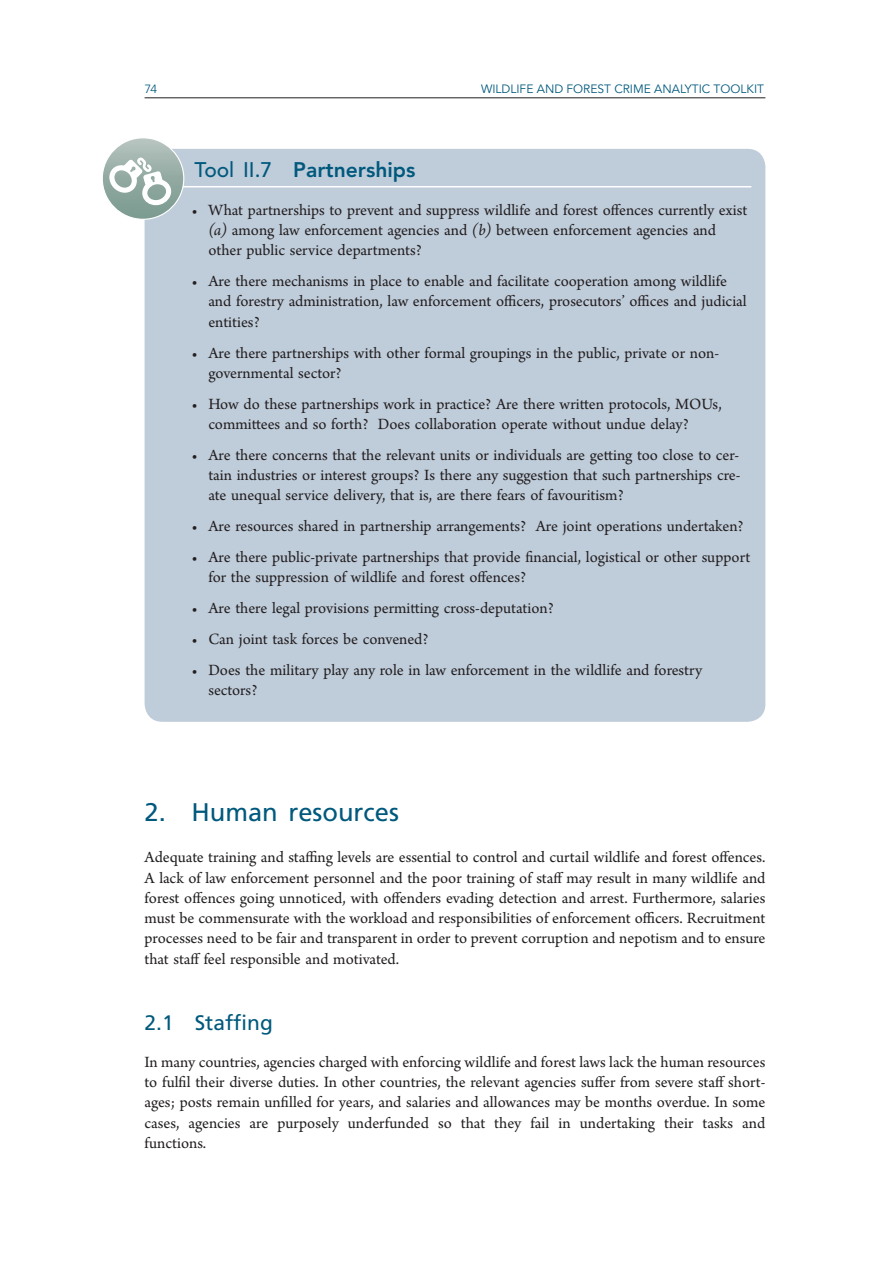
<style>
.page{position:relative;width:893px;height:1263px;background:#fff}
.page>*{position:absolute;margin:0;border:0;box-sizing:border-box;transform-origin:0 0}
.t1{font:25.5px "Frutiger CE";color:#00597d}
.t2{font:800 21px "Avenir LT Std";color:#00597d}
.t3{font:21px "Frutiger CE";color:#00597d}
.t4{font:16.5px/20.2px "Arno Pro";color:#231f20}
.t5{font:12px "Avenir LT Std";color:#00597d}
.t6{font:300 12px "Frutiger";color:#00597d}
.s1{font-weight:500}
.s2{font-style:italic}
</style>
<div class="page">
<hr style="left:145px;top:97px;width:620px;height:1px;background:#231f20">
<div style="left:145px;top:149px;width:620px;height:573px;background:#bfccda;border-radius:18px"></div>
<hr style="left:157px;top:186px;width:594px;height:1px;background:#fff">
<svg style="left:102px;top:138px;width:82px;height:81px;background:#9fb3ac"></svg>
<div style="left:102px;top:137px;width:82px;height:83px;border:1px solid #fff;border-radius:50%"></div>
<svg style="left:109px;top:158px;width:62px;height:47px"></svg>
<p class="t6" style="left:145px;top:82px;width:14px">74</p>
<p class="t5" style="left:481px;top:82px;width:18px">WILDLIFE</p>
<p class="t5" style="left:537px;top:82px;width:10px">AND</p>
<p class="t5" style="left:567px;top:82px;width:9px">FOREST</p>
<p class="t5" style="left:614px;top:82px;width:9px">CRIME</p>
<p class="t5" style="left:654px;top:82px;width:8px">ANALYTIC</p>
<p class="t5" style="left:714px;top:82px;width:9px">TOOLKIT</p>
<p class="t2" style="left:195px;top:158px;width:222px"><span class="s1">Tool II.7</span> Partnerships</p>
<p class="t4" style="left:208px;top:201px;width:541px;text-indent:-17px">• What partnerships to prevent and suppress wildlife and forest offences currently exist <span class="s2">(a)</span> among law enforcement agencies and <span class="s2">(b)</span> between enforcement agencies and other public service departments?</p>
<p class="t4" style="left:208px;top:272px;width:540px;text-indent:-17px">• Are there mechanisms in place to enable and facilitate cooperation among wildlife and forestry administration, law enforcement officers, prosecutors’ offices and judicial entities?</p>
<p class="t4" style="left:208px;top:343px;width:512px;text-indent:-17px">• Are there partnerships with other formal groupings in the public, private or non&shy;governmental sector?</p>
<p class="t4" style="left:208px;top:394px;width:515px;text-indent:-17px">• How do these partnerships work in practice? Are there written protocols, MOUs, committees and so forth? Does collaboration operate without undue delay?</p>
<p class="t4" style="left:208px;top:446px;width:534px;text-align:justify;text-indent:-17px">• Are there concerns that the relevant units or individuals are getting too close to cer&shy;tain industries or interest groups? Is there any suggestion that such partnerships cre&shy;ate unequal service delivery, that is, are there fears of favouritism?</p>
<p class="t4" style="left:191px;top:517px;width:554px">• Are resources shared in partnership arrangements? Are joint operations undertaken?</p>
<p class="t4" style="left:208px;top:548px;width:543px;text-indent:-17px">• Are there public-private partnerships that provide financial, logistical or other support for the suppression of wildlife and forest offences?</p>
<p class="t4" style="left:191px;top:599px;width:364px">• Are there legal provisions permitting cross-deputation?</p>
<p class="t4" style="left:191px;top:630px;width:239px">• Can joint task forces be convened?</p>
<p class="t4" style="left:208px;top:661px;width:495px;text-indent:-17px">• Does the military play any role in law enforcement in the wildlife and forestry sectors?</p>
<h1 class="t1" style="left:145px;top:797px;width:256px">2. Human resources</h1>
<p class="t4" style="left:145px;top:848px;width:622px;text-align:justify">Adequate training and staffing levels are essential to control and curtail wildlife and forest offences.<br>A lack of law enforcement personnel and the poor training of staff may result in many wildlife and forest offences going unnoticed, with offenders evading detection and arrest. Furthermore, salaries must be commensurate with the workload and responsibilities of enforcement officers. Recruitment processes need to be fair and transparent in order to prevent corruption and nepotism and to ensure that staff feel responsible and motivated.</p>
<p class="t3" style="left:145px;top:1010px;width:130px">2.1 Staffing</p>
<p class="t4" style="left:145px;top:1052px;width:622px;text-align:justify">In many countries, agencies charged with enforcing wildlife and forest laws lack the human resources to fulfil their diverse duties. In other countries, the relevant agencies suffer from severe staff short&shy;ages; posts remain unfilled for years, and salaries and allowances may be months overdue. In some cases, agencies are purposely underfunded so that they fail in undertaking their tasks and functions.</p>
</div>
